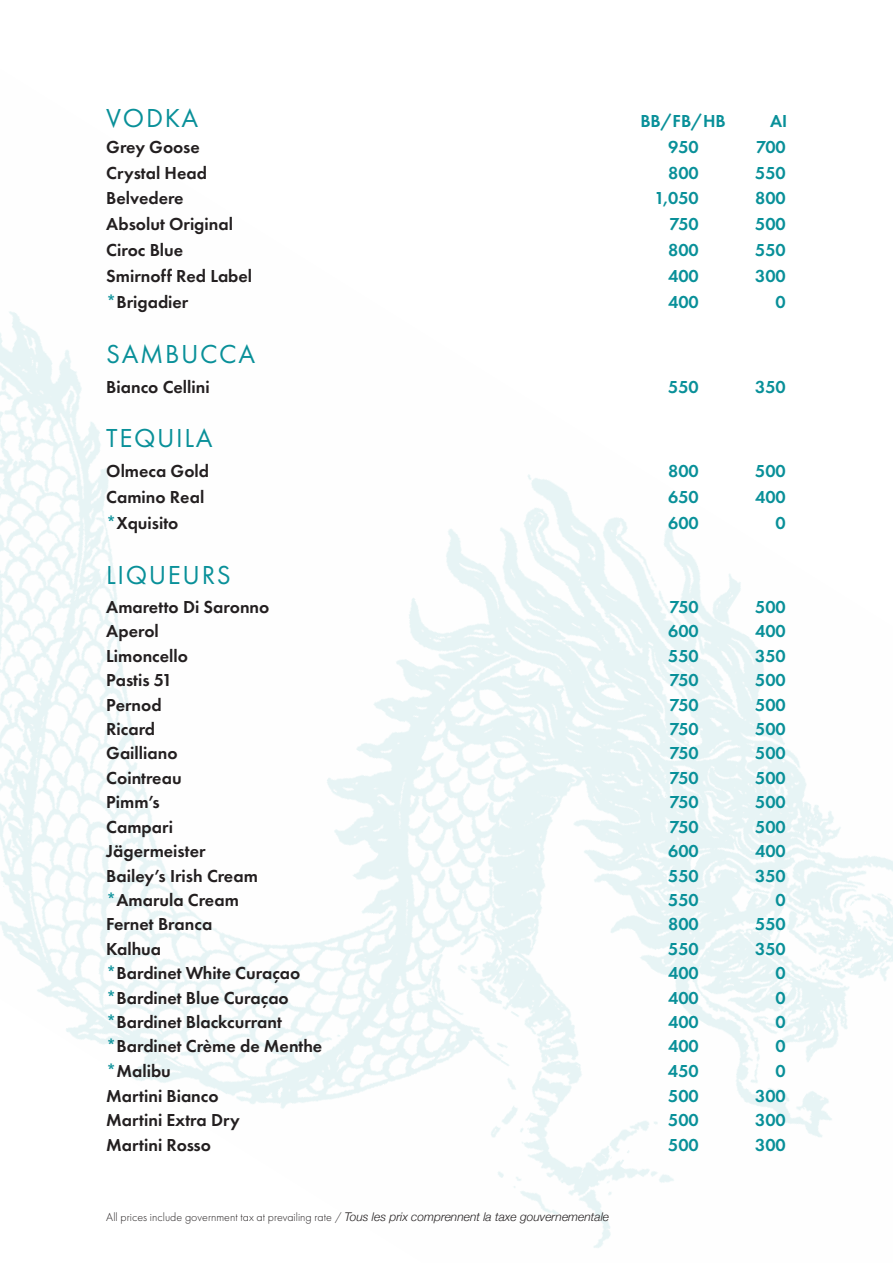
<style>
.page{position:relative;width:893px;height:1263px;background:#fff}
.page>*{position:absolute;margin:0;border:0;box-sizing:border-box;transform-origin:0 0}
.t1{font:27px "Futura PT";letter-spacing:.06em;color:#099099}
.t2{font:600 18px "Futura PT";color:#231f20}
.t3{font:600 18px "Futura PT";color:#099099}
.t4{font:300 12px "Futura PT";color:#231f20}
.s1{color:#099099}
.s2{font-family:"Helvetica Neue";font-style:italic}
</style>
<div class="page">
<img style="left:0;top:311px;width:893px;height:937px">
<p class="t1" style="left:106px;top:102px;width:94px">VODKA</p>
<p class="t3" style="left:640px;top:110px;width:87px">BB/FB/HB</p>
<p class="t3" style="left:770px;top:110px;width:19px">AI</p>
<p class="t2" style="left:106px;top:135px;width:95px">Grey Goose</p>
<p class="t3" style="left:668px;top:135px;width:32px">950</p>
<p class="t3" style="left:756px;top:135px;width:31px">700</p>
<p class="t2" style="left:106px;top:161px;width:102px">Crystal Head</p>
<p class="t3" style="left:668px;top:161px;width:32px">800</p>
<p class="t3" style="left:755px;top:161px;width:32px">550</p>
<p class="t2" style="left:106px;top:187px;width:79px">Belvedere</p>
<p class="t3" style="left:654px;top:187px;width:46px">1,050</p>
<p class="t3" style="left:755px;top:187px;width:32px">800</p>
<p class="t2" style="left:106px;top:213px;width:128px">Absolut Original</p>
<p class="t3" style="left:670px;top:213px;width:31px">750</p>
<p class="t3" style="left:755px;top:213px;width:32px">500</p>
<p class="t2" style="left:106px;top:239px;width:78px">Ciroc Blue</p>
<p class="t3" style="left:668px;top:239px;width:32px">800</p>
<p class="t3" style="left:755px;top:239px;width:32px">550</p>
<p class="t2" style="left:106px;top:265px;width:147px">Smirnoff Red Label</p>
<p class="t3" style="left:668px;top:265px;width:32px">400</p>
<p class="t3" style="left:755px;top:265px;width:32px">300</p>
<p class="t2" style="left:106px;top:291px;width:84px"><span class="s1">*</span>Brigadier</p>
<p class="t3" style="left:668px;top:291px;width:32px">400</p>
<p class="t3" style="left:776px;top:291px;width:12px">0</p>
<p class="t1" style="left:106px;top:338px;width:150px">SAMBUCCA</p>
<p class="t2" style="left:106px;top:375px;width:105px">Bianco Cellini</p>
<p class="t3" style="left:668px;top:375px;width:32px">550</p>
<p class="t3" style="left:755px;top:375px;width:32px">350</p>
<p class="t1" style="left:106px;top:422px;width:108px">TEQUILA</p>
<p class="t2" style="left:106px;top:460px;width:104px">Olmeca Gold</p>
<p class="t3" style="left:668px;top:460px;width:32px">800</p>
<p class="t3" style="left:755px;top:460px;width:32px">500</p>
<p class="t2" style="left:106px;top:486px;width:100px">Camino Real</p>
<p class="t3" style="left:668px;top:486px;width:32px">650</p>
<p class="t3" style="left:755px;top:486px;width:32px">400</p>
<p class="t2" style="left:106px;top:512px;width:74px"><span class="s1">*</span>Xquisito</p>
<p class="t3" style="left:668px;top:512px;width:32px">600</p>
<p class="t3" style="left:776px;top:512px;width:12px">0</p>
<p class="t1" style="left:106px;top:559px;width:126px">LIQUEURS</p>
<p class="t2" style="left:106px;top:596px;width:165px">Amaretto Di Saronno</p>
<p class="t3" style="left:670px;top:596px;width:31px">750</p>
<p class="t3" style="left:755px;top:596px;width:32px">500</p>
<p class="t2" style="left:106px;top:620px;width:54px">Aperol</p>
<p class="t3" style="left:668px;top:620px;width:32px">600</p>
<p class="t3" style="left:755px;top:620px;width:32px">400</p>
<p class="t2" style="left:106px;top:645px;width:83px">Limoncello</p>
<p class="t3" style="left:668px;top:645px;width:32px">550</p>
<p class="t3" style="left:755px;top:645px;width:32px">350</p>
<p class="t2" style="left:106px;top:669px;width:68px">Pastis 51</p>
<p class="t3" style="left:670px;top:669px;width:31px">750</p>
<p class="t3" style="left:755px;top:669px;width:32px">500</p>
<p class="t2" style="left:106px;top:693px;width:57px">Pernod</p>
<p class="t3" style="left:670px;top:693px;width:31px">750</p>
<p class="t3" style="left:755px;top:693px;width:32px">500</p>
<p class="t2" style="left:106px;top:718px;width:50px">Ricard</p>
<p class="t3" style="left:670px;top:718px;width:31px">750</p>
<p class="t3" style="left:755px;top:718px;width:32px">500</p>
<p class="t2" style="left:106px;top:742px;width:73px">Gailliano</p>
<p class="t3" style="left:670px;top:742px;width:31px">750</p>
<p class="t3" style="left:755px;top:742px;width:32px">500</p>
<p class="t2" style="left:106px;top:767px;width:77px">Cointreau</p>
<p class="t3" style="left:670px;top:767px;width:31px">750</p>
<p class="t3" style="left:755px;top:767px;width:32px">500</p>
<p class="t2" style="left:106px;top:791px;width:55px">Pimm’s</p>
<p class="t3" style="left:670px;top:791px;width:31px">750</p>
<p class="t3" style="left:755px;top:791px;width:32px">500</p>
<p class="t2" style="left:106px;top:815px;width:68px">Campari</p>
<p class="t3" style="left:670px;top:815px;width:31px">750</p>
<p class="t3" style="left:755px;top:815px;width:32px">500</p>
<p class="t2" style="left:106px;top:840px;width:101px">Jägermeister</p>
<p class="t3" style="left:668px;top:840px;width:32px">600</p>
<p class="t3" style="left:755px;top:840px;width:32px">400</p>
<p class="t2" style="left:106px;top:864px;width:153px">Bailey’s Irish Cream</p>
<p class="t3" style="left:668px;top:864px;width:32px">550</p>
<p class="t3" style="left:755px;top:864px;width:32px">350</p>
<p class="t2" style="left:106px;top:889px;width:134px"><span class="s1">*</span>Amarula Cream</p>
<p class="t3" style="left:668px;top:889px;width:32px">550</p>
<p class="t3" style="left:776px;top:889px;width:12px">0</p>
<p class="t2" style="left:106px;top:913px;width:107px">Fernet Branca</p>
<p class="t3" style="left:668px;top:913px;width:32px">800</p>
<p class="t3" style="left:755px;top:913px;width:32px">550</p>
<p class="t2" style="left:106px;top:937px;width:56px">Kalhua</p>
<p class="t3" style="left:668px;top:937px;width:32px">550</p>
<p class="t3" style="left:755px;top:937px;width:32px">350</p>
<p class="t2" style="left:106px;top:962px;width:196px"><span class="s1">*</span>Bardinet White Curaçao</p>
<p class="t3" style="left:668px;top:962px;width:32px">400</p>
<p class="t3" style="left:776px;top:962px;width:12px">0</p>
<p class="t2" style="left:106px;top:986px;width:184px"><span class="s1">*</span>Bardinet Blue Curaçao</p>
<p class="t3" style="left:668px;top:986px;width:32px">400</p>
<p class="t3" style="left:776px;top:986px;width:12px">0</p>
<p class="t2" style="left:106px;top:1011px;width:177px"><span class="s1">*</span>Bardinet Blackcurrant</p>
<p class="t3" style="left:668px;top:1011px;width:32px">400</p>
<p class="t3" style="left:776px;top:1011px;width:12px">0</p>
<p class="t2" style="left:106px;top:1035px;width:217px"><span class="s1">*</span>Bardinet Crème de Menthe</p>
<p class="t3" style="left:668px;top:1035px;width:32px">400</p>
<p class="t3" style="left:776px;top:1035px;width:12px">0</p>
<p class="t2" style="left:106px;top:1060px;width:66px"><span class="s1">*</span>Malibu</p>
<p class="t3" style="left:668px;top:1060px;width:33px">450</p>
<p class="t3" style="left:776px;top:1060px;width:12px">0</p>
<p class="t2" style="left:106px;top:1084px;width:114px">Martini Bianco</p>
<p class="t3" style="left:668px;top:1084px;width:32px">500</p>
<p class="t3" style="left:755px;top:1084px;width:32px">300</p>
<p class="t2" style="left:106px;top:1109px;width:135px">Martini Extra Dry</p>
<p class="t3" style="left:668px;top:1109px;width:32px">500</p>
<p class="t3" style="left:755px;top:1109px;width:32px">300</p>
<p class="t2" style="left:106px;top:1134px;width:106px">Martini Rosso</p>
<p class="t3" style="left:668px;top:1134px;width:32px">500</p>
<p class="t3" style="left:755px;top:1134px;width:32px">300</p>
<p class="t4" style="left:106px;top:1210px;width:504px">All prices include government tax at prevailing rate / <span class="s2">Tous les prix comprennent la taxe gouvernementale</span></p>
</div>
